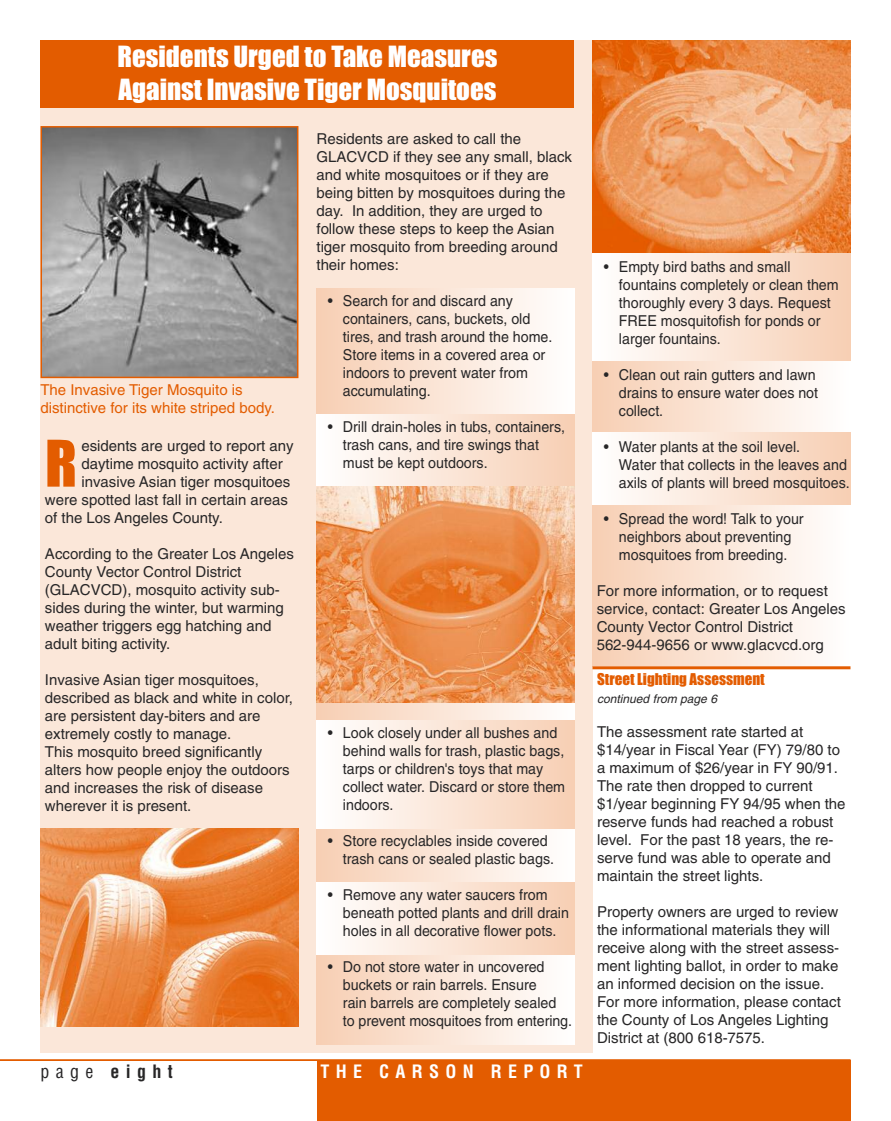
<style>
.page{position:relative;width:891px;height:1121px;background:#fff}
.page>*{position:absolute;margin:0;border:0;box-sizing:border-box;transform-origin:0 0}
.t1{font:59.4px "Impact";color:#e35c00}
.t2{font:27px/33px "Impact";color:#fff}
.t3{font:700 condensed 18px "Helvetica";letter-spacing:.35em;color:#fff}
.t4{font:700 condensed 18px "Helvetica";letter-spacing:.35em;color:#272627}
.t5{font:15px/18px "Helvetica";color:#272627}
.t6{font:15px/18px "Helvetica";color:#272627;scale:.95 1}
.t7{font:15px/18px "Helvetica";color:#e35c00}
.t8{font:15px "Impact";color:#e35c00}
.t9{font:italic 12px "Helvetica";letter-spacing:.005em;color:#272627}
.s1{font-weight:400}
</style>
<div class="page">
<div style="left:40px;top:40px;width:810px;height:1012px;background:#fbe7d9"></div>
<div style="left:593px;top:252px;width:257px;height:414px;background:linear-gradient(to right,#f7d0b5,#fffefd)"></div>
<div style="left:593px;top:666px;width:257px;height:396px;background:#fff"></div>
<div style="left:317px;top:288px;width:257px;height:756px;background:linear-gradient(to right,#f7cfb4,#fffdfc)"></div>
<div style="left:317px;top:414px;width:257px;height:72px;background:linear-gradient(to right,#fff,#f7cfb4)"></div>
<div style="left:317px;top:720px;width:257px;height:108px;background:linear-gradient(to right,#fff,#f7cfb4)"></div>
<div style="left:317px;top:882px;width:257px;height:72px;background:linear-gradient(to right,#fff,#f7cfb4)"></div>
<div style="left:317px;top:1060px;width:533px;height:60px;background:#e35c00"></div>
<hr style="left:0;top:1059px;width:850px;height:1px;background:#e35c00">
<hr style="left:593px;top:666px;width:257px;height:3px;background:#e35c00">
<img style="left:43px;top:129px;width:252px;height:246px">
<div style="left:40px;top:126px;width:258px;height:252px;border:2px solid #e35c00"></div>
<div style="left:40px;top:40px;width:534px;height:68px;background:#e35c00"></div>
<img style="left:40px;top:828px;width:258px;height:198px">
<img style="left:317px;top:486px;width:257px;height:216px">
<div style="left:593px;top:252px;width:257px;height:108px;background:linear-gradient(to right,#fff,#f7cfb4)"></div>
<div style="left:593px;top:432px;width:257px;height:72px;background:linear-gradient(to right,#fff,#f7cfb4)"></div>
<img style="left:593px;top:40px;width:257px;height:212px">
<h2 class="t2" style="left:117px;top:41px;width:382px">Residents Urged to Take Measures<br>Against Invasive Tiger Mosquitoes</h2>
<p class="t7" style="left:40px;top:382px;width:236px">The Invasive Tiger Mosquito is distinctive for its white striped body.</p>
<h1 class="t1" style="left:45px;top:431px;width:33px">R</h1>
<p class="t5" style="left:81px;top:438px;width:214px">esidents are urged to report any</p>
<p class="t5" style="left:81px;top:456px;width:203px">daytime mosquito activity after</p>
<p class="t5" style="left:81px;top:474px;width:210px">invasive Asian tiger mosquitoes</p>
<p class="t5" style="left:45px;top:492px;width:244px">were spotted last fall in certain areas</p>
<p class="t5" style="left:45px;top:510px;width:179px">of the Los Angeles County.</p>
<p class="t5" style="left:45px;top:546px;width:250px">According to the Greater Los Angeles County Vector Control District (GLACVCD), mosquito activity sub&shy;sides during the winter, but warming weather triggers egg hatching and adult biting activity.</p>
<p class="t5" style="left:45px;top:672px;width:250px">Invasive Asian tiger mosquitoes, described as black and white in color, are persistent day-biters and are extremely costly to manage.<br>This mosquito breed significantly alters how people enjoy the outdoors and increases the risk of disease wherever it is present.</p>
<p class="t5" style="left:317px;top:131px;width:257px">Residents are asked to call the<br>GLACVCD if they see any small, black and white mosquitoes or if they are being bitten by mosquitoes during the day. In addition, they are urged to follow these steps to keep the Asian tiger mosquito from breeding around their homes:</p>
<p class="t6" style="left:343px;top:293px;width:222px;text-indent:-15px">• Search for and discard any containers, cans, buckets, old tires, and trash around the home.<br>Store items in a covered area or indoors to prevent water from accumulating.</p>
<p class="t6" style="left:343px;top:419px;width:235px;text-indent:-15px">• Drill drain-holes in tubs, containers, trash cans, and tire swings that must be kept outdoors.</p>
<p class="t6" style="left:343px;top:725px;width:235px;text-indent:-15px">• Look closely under all bushes and behind walls for trash, plastic bags, tarps or children's toys that may collect water. Discard or store them indoors.</p>
<p class="t6" style="left:343px;top:833px;width:224px;text-indent:-15px">• Store recyclables inside covered trash cans or sealed plastic bags.</p>
<p class="t6" style="left:343px;top:887px;width:240px;text-indent:-15px">• Remove any water saucers from beneath potted plants and drill drain holes in all decorative flower pots.</p>
<p class="t6" style="left:343px;top:959px;width:243px;text-indent:-15px">• Do not store water in uncovered buckets or rain barrels. Ensure<br>rain barrels are completely sealed<br>to prevent mosquitoes from entering.</p>
<p class="t4" style="left:40px;top:1061px;width:134px"><span class="s1">page</span> eight</p>
<p class="t3" style="left:321px;top:1061px;width:264px">THE CARSON REPORT</p>
<p class="t6" style="left:619px;top:259px;width:233px;text-indent:-15px">• Empty bird baths and small fountains completely or clean them thoroughly every 3 days. Request<br>FREE mosquitofish for ponds or larger fountains.</p>
<p class="t6" style="left:619px;top:367px;width:211px;text-indent:-15px">• Clean out rain gutters and lawn drains to ensure water does not collect.</p>
<p class="t6" style="left:619px;top:439px;width:245px;text-indent:-15px">• Water plants at the soil level.<br>Water that collects in the leaves and axils of plants will breed mosquitoes.</p>
<p class="t6" style="left:604px;top:511px;width:212px;text-align:center">• Spread the word! Talk to your neighbors about preventing mosquitoes from breeding.</p>
<p class="t5" style="left:597px;top:583px;width:250px">For more information, or to request service, contact: Greater Los Angeles County Vector Control District 562-944-9656 or www.glacvcd.org</p>
<p class="t8" style="left:597px;top:671px;width:169px">Street Lighting Assessment</p>
<p class="t9" style="left:597px;top:694px;width:121px">continued from page 6</p>
<p class="t5" style="left:597px;top:724px;width:250px">The assessment rate started at $14/year in Fiscal Year (FY) 79/80 to a maximum of $26/year in FY 90/91.<br>The rate then dropped to current $1/year beginning FY 94/95 when the reserve funds had reached a robust level. For the past 18 years, the re&shy;serve fund was able to operate and maintain the street lights.</p>
<p class="t5" style="left:597px;top:904px;width:245px">Property owners are urged to review the informational materials they will receive along with the street assess&shy;ment lighting ballot, in order to make an informed decision on the issue.<br>For more information, please contact the County of Los Angeles Lighting District at (800 618-7575.</p>
</div>
